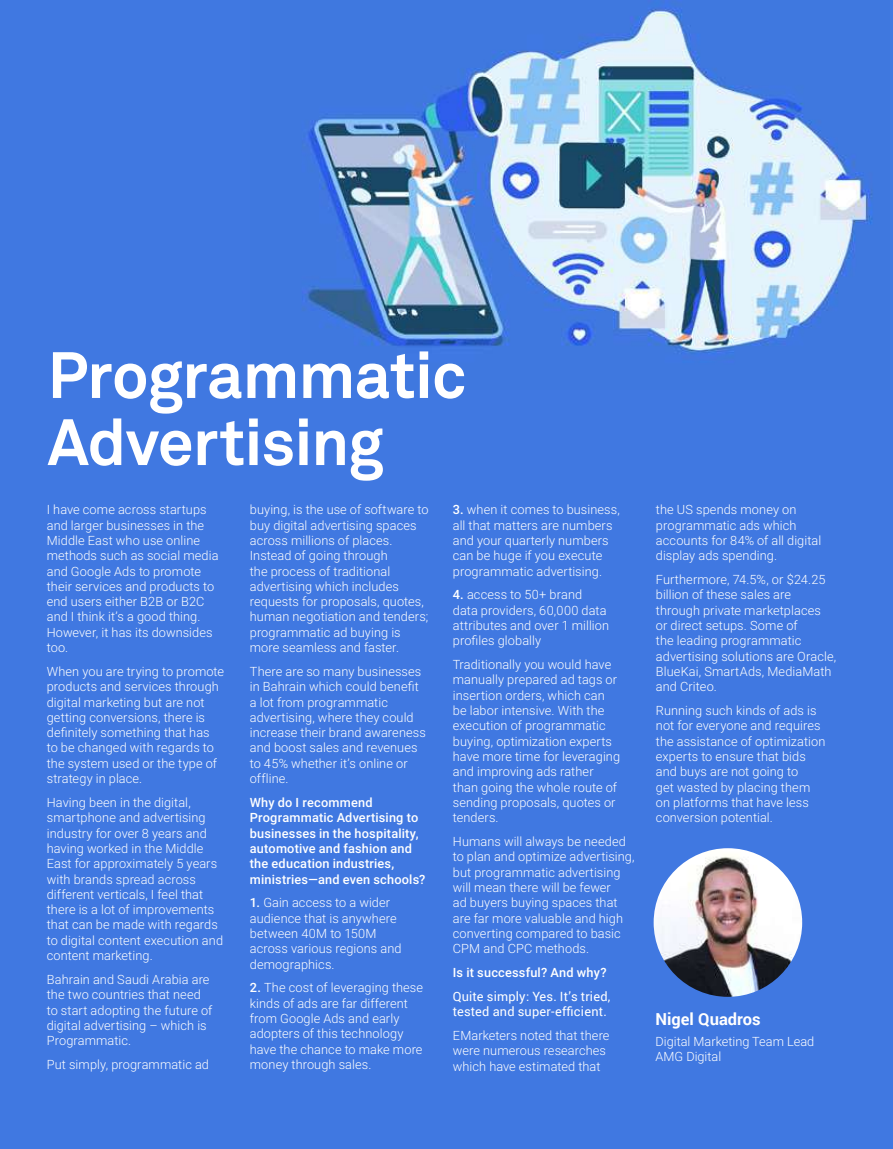
<style>
.page{position:relative;width:893px;height:1149px;background:#fff}
.page>*{position:absolute;margin:0;border:0;box-sizing:border-box;transform-origin:0 0}
.t1{font:700 64.5px/67.1px "Akkurat";letter-spacing:-.015em;color:#fff}
.t2{font:700 16.5px "Roboto";color:#fff}
.t3{font:300 12.75px/15.3px "Roboto";letter-spacing:.005em;color:#fff}
.t4{font:500 12.75px/15.3px "Roboto";letter-spacing:.015em;color:#fff}
.t5{font:12.75px/15.3px "Roboto";letter-spacing:.015em;color:#fff}
.s1{font-weight:500}
</style>
<div class="page">
<div style="left:0;top:0;width:893px;height:1148px;background:#4078e1"></div>
<img style="left:302px;top:3px;width:571px;height:350px">
<img style="left:654px;top:848px;width:148px;height:148px;border-radius:74px">
<h1 class="t1" style="left:48px;top:342px;width:420px">Programmatic<br>Advertising</h1>
<p class="t3" style="left:47px;top:501px;width:173px">I have come across startups and larger businesses in the<br>Middle East who use online methods such as social media and Google Ads to promote their services and products to end users either B2B or B2C and I think it’s a good thing.<br>However, it has its downsides too.</p>
<p class="t3" style="left:47px;top:663px;width:179px">When you are trying to promote products and services through digital marketing but are not getting conversions, there is definitely something that has<br>to be changed with regards to the system used or the type of strategy in place.</p>
<p class="t3" style="left:47px;top:794px;width:178px">Having been in the digital, smartphone and advertising industry for over 8 years and having worked in the Middle<br>East for approximately 5 years with brands spread across different verticals, I feel that there is a lot of improvements that can be made with regards to digital content execution and content marketing.</p>
<p class="t3" style="left:47px;top:970px;width:167px">Bahrain and Saudi Arabia are the two countries that need to start adopting the future of digital advertising – which is<br>Programmatic.</p>
<p class="t3" style="left:47px;top:1055px;width:164px">Put simply, programmatic ad</p>
<p class="t3" style="left:250px;top:501px;width:180px">buying, is the use of software to buy digital advertising spaces across millions of places.<br>Instead of going through<br>the process of traditional advertising which includes requests for proposals, quotes, human negotiation and tenders; programmatic ad buying is more seamless and faster.</p>
<p class="t3" style="left:250px;top:663px;width:177px">There are so many businesses in Bahrain which could benefit a lot from programmatic advertising, where they could increase their brand awareness and boost sales and revenues to 45% whether it’s online or offline.</p>
<p class="t4" style="left:250px;top:794px;width:177px">Why do I recommend<br>Programmatic Advertising to businesses in the hospitality, automotive and fashion and the education industries, ministries—and even schools?</p>
<p class="t3" style="left:250px;top:894px;width:153px"><span class="s1">1.</span> Gain access to a wider audience that is anywhere between 40M to 150M across various regions and demographics.</p>
<p class="t3" style="left:250px;top:979px;width:175px"><span class="s1">2.</span> The cost of leveraging these kinds of ads are far different from Google Ads and early adopters of this technology have the chance to make more money through sales.</p>
<p class="t3" style="left:453px;top:501px;width:169px"><span class="s1">3.</span> when it comes to business, all that matters are numbers and your quarterly numbers can be huge if you execute programmatic advertising.</p>
<p class="t3" style="left:453px;top:586px;width:158px"><span class="s1">4.</span> access to 50+ brand data providers, 60,000 data attributes and over 1 million profiles globally</p>
<p class="t3" style="left:453px;top:656px;width:169px">Traditionally you would have manually prepared ad tags or insertion orders, which can be labor intensive. With the execution of programmatic buying, optimization experts have more time for leveraging and improving ads rather than going the whole route of sending proposals, quotes or tenders.</p>
<p class="t3" style="left:453px;top:833px;width:183px">Humans will always be needed to plan and optimize advertising, but programmatic advertising will mean there will be fewer<br>ad buyers buying spaces that are far more valuable and high converting compared to basic<br>CPM and CPC methods.</p>
<p class="t4" style="left:453px;top:964px;width:155px">Is it successful? And why?</p>
<p class="t5" style="left:453px;top:987px;width:159px">Quite simply: Yes. It’s tried, tested and super-efficient.</p>
<p class="t3" style="left:453px;top:1027px;width:158px">EMarketers noted that there were numerous researches which have estimated that</p>
<p class="t3" style="left:656px;top:501px;width:167px">the US spends money on programmatic ads which accounts for 84% of all digital display ads spending.</p>
<p class="t3" style="left:656px;top:571px;width:182px">Furthermore, 74.5%, or $24.25 billion of these sales are through private marketplaces<br>or direct setups. Some of<br>the leading programmatic advertising solutions are Oracle,<br>BlueKai, SmartAds, MediaMath and Criteo.</p>
<p class="t3" style="left:656px;top:702px;width:171px">Running such kinds of ads is not for everyone and requires the assistance of optimization experts to ensure that bids and buys are not going to<br>get wasted by placing them on platforms that have less conversion potential.</p>
<p class="t2" style="left:655px;top:1007px;width:107px">Nigel Quadros</p>
<p class="t3" style="left:655px;top:1033px;width:160px;line-height:14.5px">Digital Marketing Team Lead<br>AMG Digital</p>
</div>
